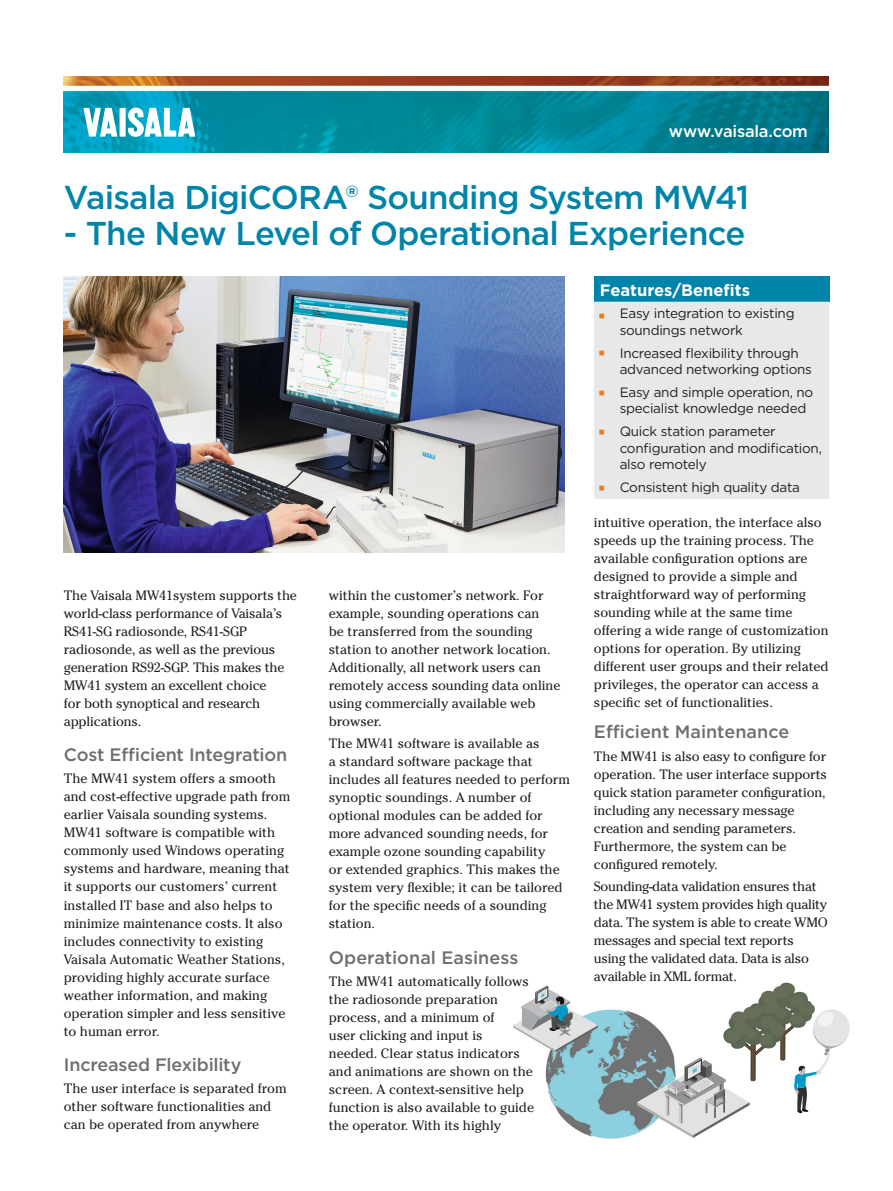
<style>
.page{position:relative;width:893px;height:1191px;background:#fff}
.page>*{position:absolute;margin:0;border:0;box-sizing:border-box;transform-origin:0 0}
.t1{font:500 33px "Gotham";letter-spacing:-.025em;color:#0084aa}
.t2{font:500 18px "Gotham";letter-spacing:-.01em;color:#6d6f71}
.t3{font:700 16.5px "Gotham";color:#fff}
.t4{font:500 16.5px "Gotham";letter-spacing:-.015em;color:#fff}
.t5{font:13.5px/18px "Cheltenham Std";color:#231f20}
.t6{font:13.5px/16.5px "Gotham";letter-spacing:-.02em;color:#231f20}
.t7{font:13.5px/18px "Cheltenham Std";letter-spacing:-.02em;color:#231f20}
.s1{font-family:"Arial";font-size:21px;color:#e97e1d}
</style>
<div class="page">
<img style="left:64px;top:77px;width:765px;height:76px">
<svg style="left:83px;top:108px;width:34px;height:29px"></svg>
<div style="left:120px;top:108px;width:6px;height:29px;background:#fff"></div>
<svg style="left:128px;top:107px;width:67px;height:30px"></svg>
<img style="left:545px;top:1009px;width:92px;height:130px">
<svg style="left:513px;top:985px;width:85px;height:67px"></svg>
<svg style="left:637px;top:982px;width:213px;height:156px"></svg>
<div style="left:760px;top:1034px;width:13px;height:11px;background:#666e57;border-radius:50%"></div>
<div style="left:752px;top:1005px;width:12px;height:9px;background:#666e57;border-radius:50%"></div>
<div style="left:745px;top:1029px;width:12px;height:9px;background:#666e57;border-radius:50%"></div>
<div style="left:594px;top:276px;width:235px;height:26px;background:#0084aa"></div>
<div style="left:594px;top:302px;width:235px;height:197px;background:#e7e8e8"></div>
<img style="left:64px;top:276px;width:500px;height:277px">
<p class="t4" style="left:669px;top:120px;width:141px">www.vaisala.com</p>
<h1 class="t1" style="left:64px;top:175px;width:687px">Vaisala DigiCORA® Sounding System MW41</h1>
<h1 class="t1" style="left:64px;top:211px;width:683px">- The New Level of Operational Experience</h1>
<p class="t5" style="left:64px;top:586px;width:235px">The Vaisala MW41system supports the world-class performance of Vaisala’s<br>RS41-SG radiosonde, RS41-SGP radiosonde, as well as the previous generation RS92-SGP. This makes the<br>MW41 system an excellent choice<br>for both synoptical and research applications.</p>
<h2 class="t2" style="left:64px;top:743px;width:225px">Cost Efficient Integration</h2>
<p class="t5" style="left:64px;top:770px;width:228px">The MW41 system offers a smooth and cost-effective upgrade path from earlier Vaisala sounding systems.<br>MW41 software is compatible with commonly used Windows operating systems and hardware, meaning that it supports our customers’ current installed IT base and also helps to minimize maintenance costs. It also includes connectivity to existing Vaisala Automatic Weather Stations, providing highly accurate surface weather information, and making operation simpler and less sensitive to human error.</p>
<h2 class="t2" style="left:64px;top:1052px;width:179px">Increased Flexibility</h2>
<p class="t5" style="left:64px;top:1079px;width:224px">The user interface is separated from other software functionalities and can be operated from anywhere</p>
<p class="t5" style="left:329px;top:586px;width:233px">within the customer’s network. For example, sounding operations can<br>be transferred from the sounding station to another network location.<br>Additionally, all network users can remotely access sounding data online using commercially available web browser.</p>
<p class="t5" style="left:329px;top:735px;width:243px">The MW41 software is available as<br>a standard software package that includes all features needed to perform synoptic soundings. A number of optional modules can be added for more advanced sounding needs, for example ozone sounding capability<br>or extended graphics. This makes the system very flexible; it can be tailored for the specific needs of a sounding station.</p>
<h2 class="t2" style="left:329px;top:945px;width:191px">Operational Easiness</h2>
<p class="t5" style="left:329px;top:972px;width:207px">The MW41 automatically follows the radiosonde preparation process, and a minimum of<br>user clicking and input is needed. Clear status indicators and animations are shown on the screen. A context-sensitive help function is also available to guide the operator. With its highly</p>
<p class="t3" style="left:600px;top:279px;width:152px">Features/Benefits</p>
<p class="t6" style="left:620px;top:305px;width:176px;text-indent:-22px"><span class="s1">▪</span> Easy integration to existing soundings network</p>
<p class="t6" style="left:620px;top:344px;width:194px;text-indent:-22px"><span class="s1">▪</span> Increased flexibility through advanced networking options</p>
<p class="t6" style="left:620px;top:383px;width:195px;text-indent:-22px"><span class="s1">▪</span> Easy and simple operation, no specialist knowledge needed</p>
<p class="t6" style="left:620px;top:423px;width:204px;text-indent:-22px"><span class="s1">▪</span> Quick station parameter configuration and modification, also remotely</p>
<p class="t6" style="left:598px;top:478px;width:203px"><span class="s1">▪</span> Consistent high quality data</p>
<p class="t5" style="left:594px;top:514px;width:236px">intuitive operation, the interface also speeds up the training process. The available configuration options are designed to provide a simple and straightforward way of performing sounding while at the same time offering a wide range of customization options for operation. By utilizing different user groups and their related privileges, the operator can access a specific set of functionalities.</p>
<h2 class="t2" style="left:594px;top:720px;width:197px">Efficient Maintenance</h2>
<p class="t5" style="left:594px;top:747px;width:235px">The MW41 is also easy to configure for operation. The user interface supports quick station parameter configuration, including any necessary message creation and sending parameters.<br>Furthermore, the system can be configured remotely.</p>
<p class="t7" style="left:594px;top:877px;width:235px">Sounding-data validation ensures that the MW41 system provides high quality data. The system is able to create WMO messages and special text reports using the validated data. Data is also available in XML format.</p>
</div>
